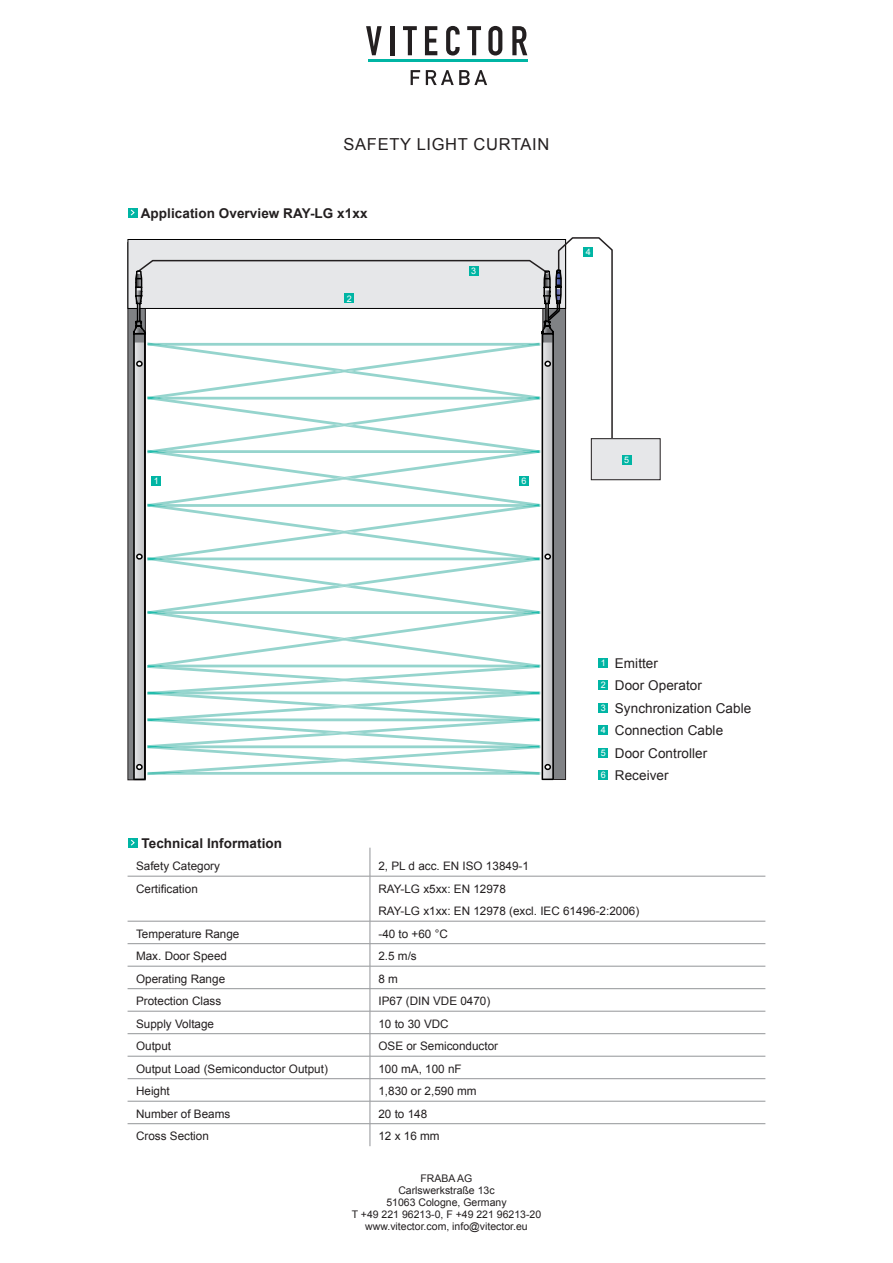
<style>
.page{position:relative;width:893px;height:1263px;background:#fff}
.page>*{position:absolute;margin:0;border:0;box-sizing:border-box;transform-origin:0 0}
.t1{font:16.5px "Arial";letter-spacing:.04em;color:#231f20}
.t2{font:13.5px/22.5px "Arial";letter-spacing:.005em;color:#231f20}
.t3{font:700 13.5px "Arial";letter-spacing:.005em;color:#231f20}
.t4{font:11.7px/22.5px "Arial";color:#231f20}
.t5{font:10.5px/12px "Arial";color:#231f20;text-align:center}
.t6{font:9px "Arial";color:#fff}
.s1{font-size:9px;color:#fff}
</style>
<div class="page">
<svg style="left:366px;top:26px;width:16px;height:29px"></svg>
<hr style="left:391px;top:26px;width:4px;height:29px;background:#231f20">
<svg style="left:403px;top:26px;width:14px;height:29px"></svg>
<svg style="left:425px;top:26px;width:12px;height:29px"></svg>
<svg style="left:446px;top:26px;width:14px;height:30px"></svg>
<svg style="left:467px;top:26px;width:14px;height:29px"></svg>
<svg style="left:488px;top:26px;width:14px;height:30px"></svg>
<svg style="left:512px;top:26px;width:15px;height:29px"></svg>
<hr style="left:368px;top:60px;width:160px;height:2px;background:#00b5a4">
<svg style="left:411px;top:70px;width:9px;height:15px"></svg>
<svg style="left:426px;top:70px;width:61px;height:15px"></svg>
<div style="left:128px;top:208px;width:9px;height:10px;background:#00b5a4"></div>
<svg style="left:130px;top:209px;width:5px;height:7px"></svg>
<div style="left:598px;top:658px;width:10px;height:10px;background:#00b5a4"></div>
<div style="left:598px;top:680px;width:10px;height:10px;background:#00b5a4"></div>
<div style="left:598px;top:703px;width:10px;height:10px;background:#00b5a4"></div>
<div style="left:598px;top:725px;width:10px;height:10px;background:#00b5a4"></div>
<div style="left:598px;top:748px;width:10px;height:10px;background:#00b5a4"></div>
<div style="left:598px;top:770px;width:10px;height:10px;background:#00b5a4"></div>
<div style="left:542px;top:244px;width:24px;height:536px;background:#808285;border:1px solid #231f20"></div>
<svg style="left:128px;top:243px;width:17px;height:537px;background:#858789"></svg>
<svg style="left:136px;top:237px;width:477px;height:211px"></svg>
<svg style="left:133px;top:269px;width:430px;height:511px"></svg>
<div style="left:591px;top:439px;width:69px;height:41px;background:#e6e7e9"></div>
<div style="left:591px;top:438px;width:70px;height:42px;border:1px solid #231f20"></div>
<div style="left:151px;top:476px;width:10px;height:10px;background:#00b5a4"></div>
<div style="left:519px;top:476px;width:10px;height:10px;background:#00b5a4"></div>
<div style="left:583px;top:247px;width:10px;height:9px;background:#00b5a4"></div>
<div style="left:622px;top:455px;width:10px;height:10px;background:#00b5a4"></div>
<div style="left:344px;top:293px;width:10px;height:10px;background:#00b5a4"></div>
<div style="left:469px;top:266px;width:9px;height:9px;background:#00b5a4"></div>
<div style="left:128px;top:838px;width:10px;height:10px;background:#00b5a4"></div>
<svg style="left:130px;top:839px;width:5px;height:7px"></svg>
<svg style="left:370px;top:848px;width:1px;height:28px"></svg>
<hr style="left:370px;top:876px;width:1px;height:45px;background:#939598">
<svg style="left:370px;top:922px;width:1px;height:224px"></svg>
<hr style="left:128px;top:943px;width:242px;height:1px;background:#939598">
<hr style="left:370px;top:943px;width:395px;height:1px;background:#939598">
<hr style="left:128px;top:966px;width:242px;height:1px;background:#939598">
<hr style="left:370px;top:966px;width:395px;height:1px;background:#939598">
<hr style="left:128px;top:988px;width:242px;height:1px;background:#939598">
<hr style="left:370px;top:988px;width:395px;height:1px;background:#939598">
<hr style="left:128px;top:1011px;width:242px;height:1px;background:#939598">
<hr style="left:370px;top:1011px;width:395px;height:1px;background:#939598">
<hr style="left:128px;top:1033px;width:242px;height:1px;background:#939598">
<hr style="left:370px;top:1033px;width:395px;height:1px;background:#939598">
<hr style="left:128px;top:1056px;width:242px;height:1px;background:#939598">
<hr style="left:370px;top:1056px;width:395px;height:1px;background:#939598">
<hr style="left:128px;top:1078px;width:242px;height:1px;background:#939598">
<hr style="left:370px;top:1078px;width:395px;height:1px;background:#939598">
<hr style="left:128px;top:876px;width:242px;height:1px;background:#939598">
<hr style="left:370px;top:876px;width:395px;height:1px;background:#939598">
<hr style="left:128px;top:921px;width:242px;height:1px;background:#939598">
<hr style="left:370px;top:921px;width:395px;height:1px;background:#939598">
<hr style="left:128px;top:1101px;width:242px;height:1px;background:#939598">
<hr style="left:370px;top:1101px;width:395px;height:1px;background:#939598">
<hr style="left:128px;top:1123px;width:242px;height:1px;background:#939598">
<hr style="left:370px;top:1123px;width:395px;height:1px;background:#939598">
<h1 class="t1" style="left:344px;top:133px;width:207px">SAFETY LIGHT CURTAIN</h1>
<p class="t3" style="left:141px;top:204px;width:228px">Application Overview RAY-LG x1xx</p>
<p class="t6" style="left:347px;top:292px;width:7px">2</p>
<p class="t6" style="left:471px;top:265px;width:7px">3</p>
<p class="t6" style="left:586px;top:246px;width:7px">4</p>
<p class="t6" style="left:154px;top:475px;width:7px">1</p>
<p class="t6" style="left:522px;top:475px;width:7px">6</p>
<p class="t6" style="left:624px;top:454px;width:7px">5</p>
<p class="t2" style="left:601px;top:652px;width:152px"><span class="s1">1</span> Emitter<br><span class="s1">2</span> Door Operator<br><span class="s1">3</span> Synchronization Cable<br><span class="s1">4</span> Connection Cable<br><span class="s1">5</span> Door Controller<br><span class="s1">6</span> Receiver</p>
<p class="t3" style="left:141px;top:834px;width:142px">Technical Information</p>
<p class="t4" style="left:136px;top:855px;width:85px">Safety Category</p>
<p class="t4" style="left:378px;top:855px;width:152px">2, PL d acc. EN ISO 13849-1</p>
<p class="t4" style="left:136px;top:877px;width:63px">Certification</p>
<p class="t4" style="left:378px;top:877px;width:262px">RAY-LG x5xx: EN 12978<br>RAY-LG x1xx: EN 12978 (excl. IEC 61496-2:2006)</p>
<p class="t4" style="left:136px;top:922px;width:105px">Temperature Range</p>
<p class="t4" style="left:378px;top:922px;width:71px">-40 to +60 °C</p>
<p class="t4" style="left:136px;top:945px;width:93px">Max. Door Speed</p>
<p class="t4" style="left:378px;top:945px;width:40px">2.5 m/s</p>
<p class="t4" style="left:136px;top:967px;width:91px">Operating Range</p>
<p class="t4" style="left:378px;top:967px;width:21px">8 m</p>
<p class="t4" style="left:136px;top:990px;width:87px">Protection Class</p>
<p class="t4" style="left:378px;top:990px;width:113px">IP67 (DIN VDE 0470)</p>
<p class="t4" style="left:136px;top:1012px;width:80px">Supply Voltage</p>
<p class="t4" style="left:378px;top:1012px;width:72px">10 to 30 VDC</p>
<p class="t4" style="left:136px;top:1035px;width:37px">Output</p>
<p class="t4" style="left:378px;top:1035px;width:121px">OSE or Semiconductor</p>
<p class="t4" style="left:136px;top:1057px;width:193px">Output Load (Semiconductor Output)</p>
<p class="t4" style="left:378px;top:1057px;width:85px">100 mA, 100 nF</p>
<p class="t4" style="left:136px;top:1080px;width:35px">Height</p>
<p class="t4" style="left:378px;top:1080px;width:100px">1,830 or 2,590 mm</p>
<p class="t4" style="left:136px;top:1102px;width:96px">Number of Beams</p>
<p class="t4" style="left:378px;top:1102px;width:50px">20 to 148</p>
<p class="t4" style="left:136px;top:1125px;width:74px">Cross Section</p>
<p class="t4" style="left:378px;top:1125px;width:63px">12 x 16 mm</p>
<p class="t5" style="left:352px;top:1172px;width:191px">FRABA AG<br>Carlswerkstraße 13c<br>51063 Cologne, Germany<br>T +49 221 96213-0, F +49 221 96213-20 www.vitector.com, info@vitector.eu</p>
</div>
